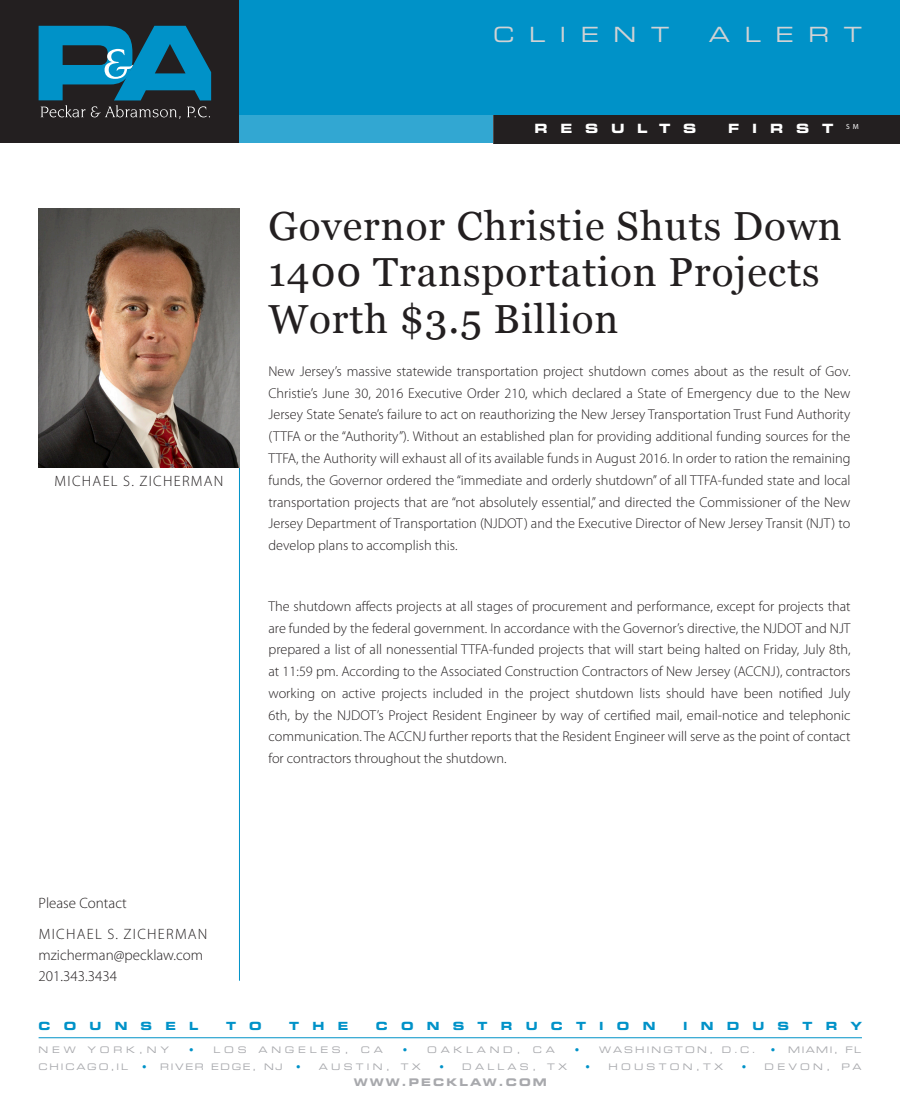
<style>
.page{position:relative;width:900px;height:1118px;background:#fff}
.page>*{position:absolute;margin:0;border:0;box-sizing:border-box;transform-origin:0 0}
.headline_20{font:40.5px/46.5px "Georgia";letter-spacing:.025em;color:#231f20}
.t1{font:21px "Eurostile Extended Two";letter-spacing:.7em;color:#d1d2d4}
.byline{font:300 15px/30.5px "Myriad Pro";letter-spacing:.085em;color:#231f20}
.byline-2{font:300 15px/21px "Myriad Pro";color:#231f20}
.text{font:300 14.25px/21.8px "Myriad Pro";color:#231f20;text-align:justify}
.t2{font:12.75px "Eurostile Bold Extended Two";letter-spacing:1em;color:#fff}
.t3{font:11.25px "Eurostile Bold Extended Two";letter-spacing:1.175em;color:#0092c8}
.t4{font:10.5px "Eurostile Bold Extended Two";letter-spacing:.2em;color:#a8a9ad}
.t5{font:9px "Eurostile Extended Two";letter-spacing:.36em;color:#a8a9ad}
.t6{font:9px "Eurostile Extended Two";letter-spacing:.42em;color:#a8a9ad}
.t7{font:9px "Eurostile Extended Two";letter-spacing:.24em;color:#a8a9ad}
.t8{font:9px "Eurostile Extended Two";letter-spacing:.18em;color:#a8a9ad}
.t9{font:9px "Eurostile Extended Two";letter-spacing:.21em;color:#a8a9ad}
.s1{color:#0092c8}
</style>
<div class="page">
<div style="left:239px;top:0;width:661px;height:143px;background:#0092c8"></div>
<div style="left:0;top:0;width:239px;height:143px;background:#231f20"></div>
<div style="left:493px;top:115px;width:407px;height:28px;background:#231f20"></div>
<div style="left:239px;top:115px;width:254px;height:28px;background:#32a7d2"></div>
<svg style="left:39px;top:26px;width:172px;height:93px"></svg>
<hr style="left:39px;top:1037px;width:823px;height:1px;background:#0092c8">
<hr style="left:239px;top:209px;width:1px;height:771px;background:#0092c8">
<img style="left:39px;top:209px;width:200px;height:258px">
<h2 class="t1" style="left:493px;top:20px;width:178px">CLIENT</h2>
<h2 class="t1" style="left:709px;top:20px;width:155px">ALERT</h2>
<p class="byline" style="left:55px;top:466px;width:170px">MICHAEL S. ZICHERMAN</p>
<p class="t2" style="left:534px;top:120px;width:164px">RESULTS</p>
<p class="t2" style="left:728px;top:120px;width:132px">FIRST <sup>SM</sup></p>
<p class="headline_20" style="left:268px;top:201px;width:575px">Governor Christie Shuts Down<br>1400 Transportation Projects<br>Worth $3.5 Billion</p>
<p class="text" style="left:268px;top:360px;width:584px">New Jersey’s massive statewide transportation project shutdown comes about as the result of Gov.<br>Christie’s June 30, 2016 Executive Order 210, which declared a State of Emergency due to the New Jersey State Senate’s failure to act on reauthorizing the New Jersey Transportation Trust Fund Authority (TTFA or the “Authority”). Without an established plan for providing additional funding sources for the TTFA, the Authority will exhaust all of its available funds in August 2016. In order to ration the remaining funds, the Governor ordered the “immediate and orderly shutdown” of all TTFA-funded state and local transportation projects that are “not absolutely essential,” and directed the Commissioner of the New Jersey Department of Transportation (NJDOT) and the Executive Director of New Jersey Transit (NJT) to develop plans to accomplish this.</p>
<p class="text" style="left:268px;top:595px;width:584px">The shutdown affects projects at all stages of procurement and performance, except for projects that are funded by the federal government. In accordance with the Governor’s directive, the NJDOT and NJT prepared a list of all nonessential TTFA-funded projects that will start being halted on Friday, July 8th, at 11:59 pm. According to the Associated Construction Contractors of New Jersey (ACCNJ), contractors working on active projects included in the project shutdown lists should have been notified July 6th, by the NJDOT’s Project Resident Engineer by way of certified mail, email-notice and telephonic communication. The ACCNJ further reports that the Resident Engineer will serve as the point of contact for contractors throughout the shutdown.</p>
<p class="byline" style="left:39px;top:888px;width:170px">Please Contact<br>MICHAEL S. ZICHERMAN</p>
<p class="byline-2" style="left:39px;top:944px;width:166px">mzicherman@pecklaw.com<br>201.343.3434</p>
<p class="t3" style="left:39px;top:1018px;width:161px">COUNSEL</p>
<p class="t3" style="left:226px;top:1018px;width:37px">T O</p>
<p class="t3" style="left:289px;top:1018px;width:60px">THE</p>
<p class="t3" style="left:376px;top:1018px;width:281px">CONSTRUCTION</p>
<p class="t3" style="left:683px;top:1018px;width:181px">INDUSTRY</p>
<p class="t5" style="left:39px;top:1043px;width:39px">NEW</p>
<p class="t5" style="left:88px;top:1043px;width:83px">YORK,NY</p>
<p class="t5" style="left:189px;top:1043px;width:59px"><span class="s1">•</span> LOS</p>
<p class="t6" style="left:258px;top:1043px;width:92px">ANGELES,</p>
<p class="t5" style="left:361px;top:1043px;width:23px">C A</p>
<p class="t6" style="left:403px;top:1043px;width:120px"><span class="s1">•</span> OAKLAND,</p>
<p class="t5" style="left:533px;top:1043px;width:23px">C A</p>
<p class="t7" style="left:575px;top:1043px;width:182px"><span class="s1">•</span> WASHINGTON, D.C.</p>
<p class="t5" style="left:771px;top:1043px;width:92px"><span class="s1">•</span> MIAMI, FL</p>
<p class="t9" style="left:39px;top:1060px;width:91px">CHICAGO,IL</p>
<p class="t8" style="left:142px;top:1060px;width:142px"><span class="s1">•</span> RIVER EDGE, NJ</p>
<p class="t5" style="left:296px;top:1060px;width:126px"><span class="s1">•</span> AUSTIN, TX</p>
<p class="t5" style="left:439px;top:1060px;width:129px"><span class="s1">•</span> DALLAS, TX</p>
<p class="t5" style="left:586px;top:1060px;width:139px"><span class="s1">•</span> HOUSTON,TX</p>
<p class="t5" style="left:742px;top:1060px;width:121px"><span class="s1">•</span> DEVON, PA</p>
<p class="t4" style="left:354px;top:1075px;width:195px">WWW.PECKLAW.COM</p>
</div>
